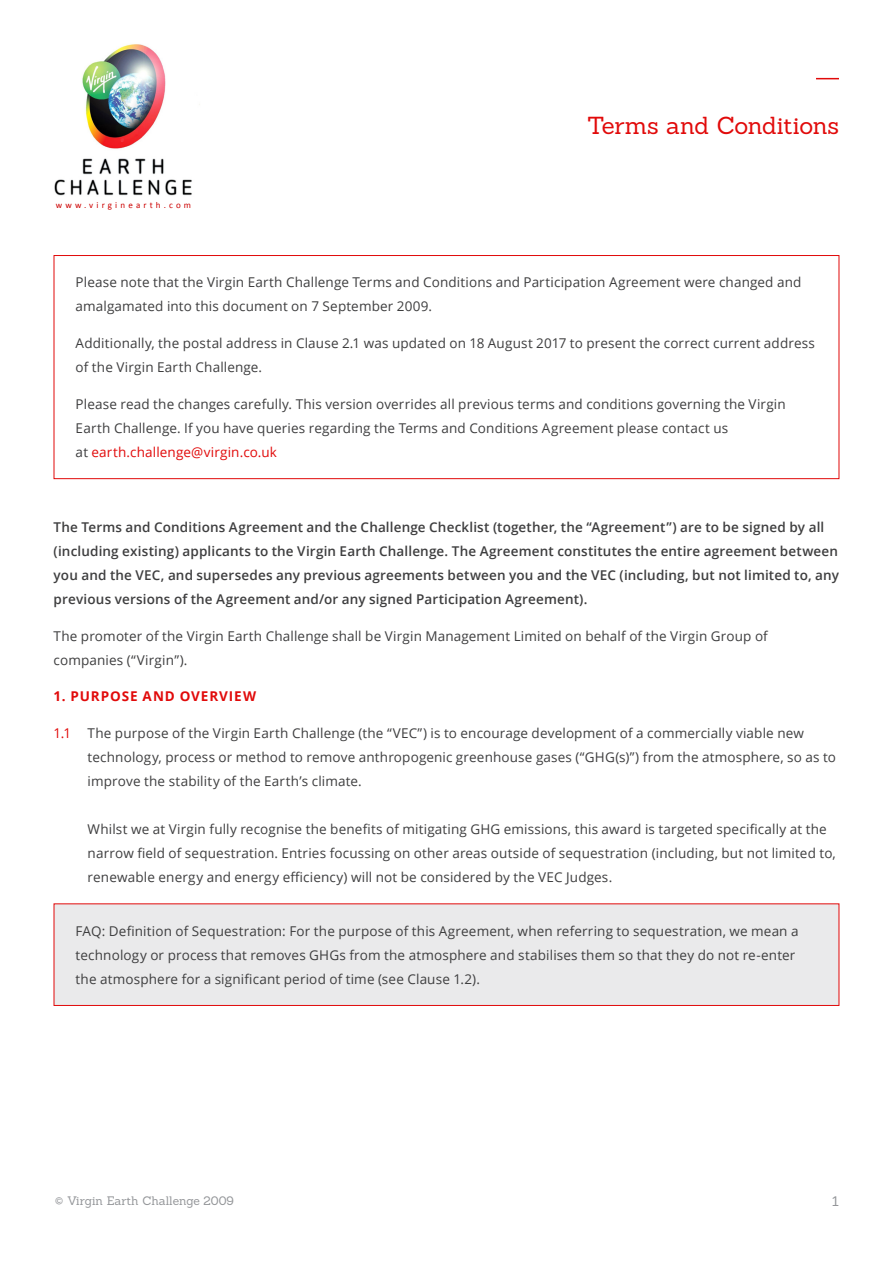
<style>
.page{position:relative;width:893px;height:1263px;background:#fff}
.page>*{position:absolute;margin:0;border:0;box-sizing:border-box;transform-origin:0 0}
.t1{font:24px "Sanchez";letter-spacing:-.01em;color:#e10a0a}
.Bullet_Text{font:13.5px/24px "Open Sans";letter-spacing:.01em;color:#3e3e3f}
.Body_Text{font:13.5px/24px "Open Sans";letter-spacing:.01em;color:#3e3e3f}
.Bold_sections{font:600 13.5px/24px "Open Sans";letter-spacing:.01em;color:#3e3e3f}
.Sub_Section{font:700 13.5px "Open Sans";letter-spacing:.07em;color:#e10a0a}
.t2{font:13.5px "Sanchez";color:#949699}
.t3{font:12px "Sanchez";color:#949699}
.t4{font:9px "Calibri";letter-spacing:.35em;color:#c00}
.s1{color:#e10a0a}
</style>
<div class="page">
<img style="left:54px;top:44px;width:146px;height:152px">
<div style="left:54px;top:255px;width:785px;height:224px;border:1px solid #e10a0a"></div>
<div style="left:54px;top:904px;width:785px;height:101px;background:#eaeaeb"></div>
<div style="left:54px;top:903px;width:785px;height:103px;border:1px solid #e10a0a"></div>
<svg style="left:816px;top:78px;width:23px;height:1px"></svg>
<p class="t4" style="left:56px;top:199px;width:137px">www.virginearth.com</p>
<h1 class="t1" style="left:587px;top:109px;width:254px">Terms and Conditions</h1>
<p class="Body_Text" style="left:76px;top:270px;width:727px">Please note that the Virgin Earth Challenge Terms and Conditions and Participation Agreement were changed and amalgamated into this document on 7 September 2009.</p>
<p class="Body_Text" style="left:76px;top:331px;width:741px">Additionally, the postal address in Clause 2.1 was updated on 18 August 2017 to present the correct current address of the Virgin Earth Challenge.</p>
<p class="Body_Text" style="left:76px;top:392px;width:712px">Please read the changes carefully. This version overrides all previous terms and conditions governing the Virgin<br>Earth Challenge. If you have queries regarding the Terms and Conditions Agreement please contact us<br>at <span class="s1">earth.challenge@virgin.co.uk</span></p>
<p class="Bold_sections" style="left:54px;top:515px;width:787px">The Terms and Conditions Agreement and the Challenge Checklist (together, the “Agreement”) are to be signed by all (including existing) applicants to the Virgin Earth Challenge. The Agreement constitutes the entire agreement between you and the VEC, and supersedes any previous agreements between you and the VEC (including, but not limited to, any previous versions of the Agreement and/or any signed Participation Agreement).</p>
<p class="Bullet_Text" style="left:54px;top:623px;width:716px">The promoter of the Virgin Earth Challenge shall be Virgin Management Limited on behalf of the Virgin Group of companies (“Virgin”).</p>
<p class="Sub_Section" style="left:54px;top:687px;width:204px">1. PURPOSE AND OVERVIEW</p>
<p class="Bullet_Text" style="left:88px;top:721px;width:750px;text-indent:-34px"><span class="s1">1.1</span> The purpose of the Virgin Earth Challenge (the “VEC”) is to encourage development of a commercially viable new technology, process or method to remove anthropogenic greenhouse gases (“GHG(s)”) from the atmosphere, so as to improve the stability of the Earth’s climate.</p>
<p class="Bullet_Text" style="left:88px;top:817px;width:750px">Whilst we at Virgin fully recognise the benefits of mitigating GHG emissions, this award is targeted specifically at the narrow field of sequestration. Entries focussing on other areas outside of sequestration (including, but not limited to, renewable energy and energy efficiency) will not be considered by the VEC Judges.</p>
<p class="Bullet_Text" style="left:76px;top:918px;width:724px">FAQ: Definition of Sequestration: For the purpose of this Agreement, when referring to sequestration, we mean a technology or process that removes GHGs from the atmosphere and stabilises them so that they do not re-enter the atmosphere for a significant period of time (see Clause 1.2).</p>
<p class="t3" style="left:55px;top:1193px;width:180px">© Virgin Earth Challenge 2009</p>
<p class="t2" style="left:832px;top:1193px;width:8px">1</p>
</div>
